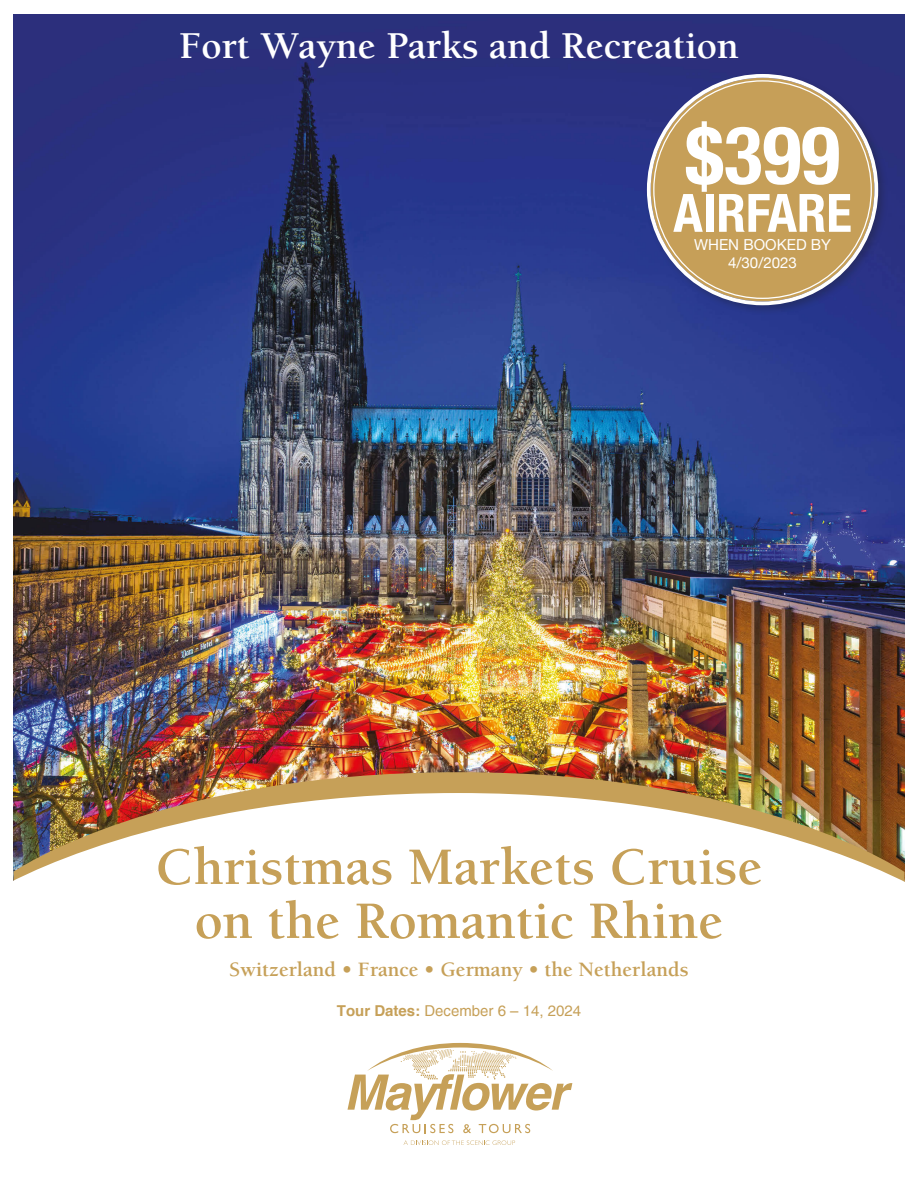
<style>
.page{position:relative;width:918px;height:1188px;background:#fff}
.page>*{position:absolute;margin:0;border:0;box-sizing:border-box;transform-origin:0 0}
.t1{font:700 condensed 80.7px "Helvetica Neue";color:#fff}
.t2{font:700 54px/54px "Berkeley";color:#c6a058;text-align:center}
.t3{font:700 condensed 52.95px "Helvetica Neue";color:#fff}
.t4{font:700 39px "Berkeley";color:#fff}
.t5{font:700 21px "Berkeley";color:#c6a058}
.t6{font:15.15px/18px "Helvetica Neue";color:#fff;text-align:center}
.t7{font:15px "Helvetica";color:#c6a058}
.s1{font-weight:700}
</style>
<div class="page">
<img style="left:14px;top:14px;width:890px;height:758px">
<img style="left:14px;top:772px;width:890px;height:21px">
<svg style="left:13px;top:793px;width:892px;height:352px"></svg>
<svg style="left:348px;top:1043px;width:224px;height:90px"></svg>
<svg style="left:404px;top:1140px;width:111px;height:5px"></svg>
<div style="left:644px;top:71px;width:245px;height:245px;background:#1d1d1b;opacity:.3"></div>
<div style="left:651px;top:78px;width:223px;height:223px;background:#c69f58;border-radius:50%"></div>
<h3 class="t4" style="left:179px;top:25px;width:561px">Fort Wayne Parks and Recreation</h3>
<h1 class="t1" style="left:685px;top:88px;width:156px">$399</h1>
<h3 class="t3" style="left:673px;top:169px;width:180px">AIRFARE</h3>
<p class="t6" style="left:694px;top:236px;width:138px">WHEN BOOKED BY<br>4/30/2023</p>
<h2 class="t2" style="left:155px;top:841px;width:609px">Christmas Markets Cruise on the Romantic Rhine</h2>
<p class="t5" style="left:229px;top:958px;width:461px">Switzerland • France • Germany • the Netherlands</p>
<p class="t7" style="left:337px;top:1002px;width:246px"><span class="s1">Tour Dates:</span> December 6 – 14, 2024</p>
</div>
